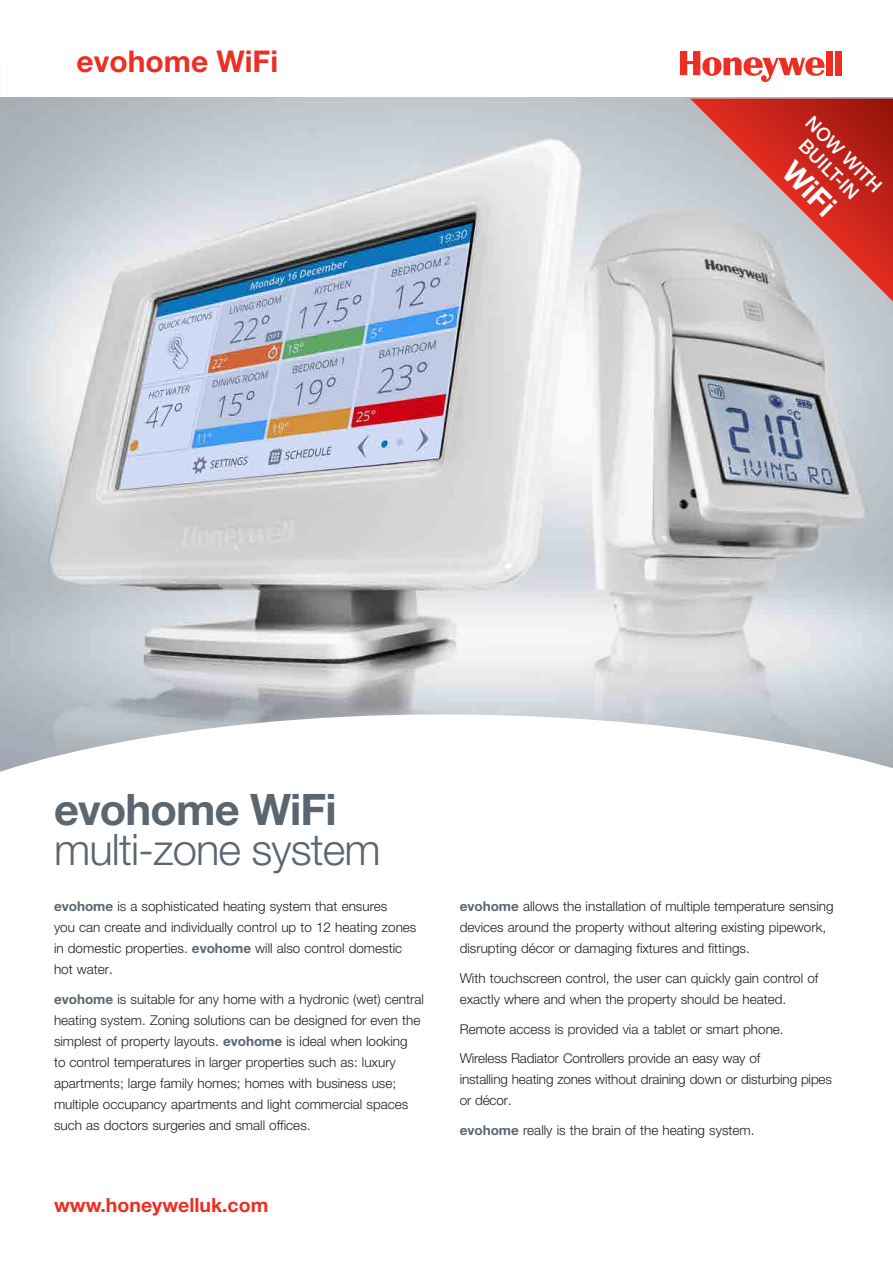
<style>
.page{position:relative;width:893px;height:1263px;background:#fff}
.page>*{position:absolute;margin:0;border:0;box-sizing:border-box;transform-origin:0 0}
.t1{font:300 43.5px "Helvetica Neue LT";letter-spacing:-.02em;color:#5b6670}
.t2{font:700 43.5px "Helvetica Neue LT";letter-spacing:-.02em;color:#5b6670}
.t3{font:700 30px "Helvetica Neue LT Std";color:#ee2e22}
.t4{font:700 30px "Helvetica Neue LT";color:#fff}
.t5{font:700 19.5px "Helvetica Neue LT Std";color:#ee2e22}
.t6{font:500 18.75px/21px "Helvetica Neue LT";color:#fff;text-align:center}
.t7{font:300 13.5px/21px "Helvetica Neue LT";color:#231f20}
.s1{font-family:"Helvetica Neue LT Pro";font-weight:700;color:#5b6670}
</style>
<div class="page">
<img style="left:0;top:98px;width:893px;height:616px">
<svg style="left:0;top:714px;width:893px;height:58px"></svg>
<div style="left:826px;top:51px;width:7px;height:24px;background:#ee2e22"></div>
<div style="left:835px;top:51px;width:7px;height:24px;background:#ee2e22"></div>
<svg style="left:680px;top:51px;width:144px;height:31px"></svg>
<svg style="left:690px;top:99px;width:203px;height:203px;background:#c67674"></svg>
<h2 class="t3" style="left:77px;top:43px;width:203px">evohome WiFi</h2>
<h3 class="t6" style="left:816px;top:112px;width:100px;rotate:45deg">NOW WITH<br>BUILT-IN</h3>
<h2 class="t4" style="left:801px;top:154px;width:63px;rotate:45deg">WiFi</h2>
<h1 class="t2" style="left:54px;top:782px;width:284px">evohome WiFi</h1>
<h1 class="t1" style="left:54px;top:823px;width:328px">multi-zone system</h1>
<p class="t7" style="left:54px;top:896px;width:364px"><span class="s1">evohome</span> is a sophisticated heating system that ensures<br>you can create and individually control up to 12 heating zones in domestic properties. <span class="s1">evohome</span> will also control domestic hot water.</p>
<p class="t7" style="left:54px;top:988px;width:371px"><span class="s1">evohome</span> is suitable for any home with a hydronic (wet) central heating system. Zoning solutions can be designed for even the simplest of property layouts. <span class="s1">evohome</span> is ideal when looking<br>to control temperatures in larger properties such as: luxury apartments; large family homes; homes with business use; multiple occupancy apartments and light commercial spaces such as doctors surgeries and small offices.</p>
<h3 class="t5" style="left:54px;top:1193px;width:216px">www.honeywelluk.com</h3>
<p class="t7" style="left:460px;top:896px;width:375px"><span class="s1">evohome</span> allows the installation of multiple temperature sensing devices around the property without altering existing pipework, disrupting décor or damaging fixtures and fittings.</p>
<p class="t7" style="left:460px;top:967px;width:360px">With touchscreen control, the user can quickly gain control of exactly where and when the property should be heated.</p>
<p class="t7" style="left:460px;top:1014px;width:325px;line-height:29.5px">Remote access is provided via a tablet or smart phone.<br>Wireless Radiator Controllers provide an easy way of</p>
<p class="t7" style="left:460px;top:1068px;width:374px">installing heating zones without draining down or disturbing pipes or décor.</p>
<p class="t7" style="left:460px;top:1119px;width:296px"><span class="s1">evohome</span> really is the brain of the heating system.</p>
</div>
